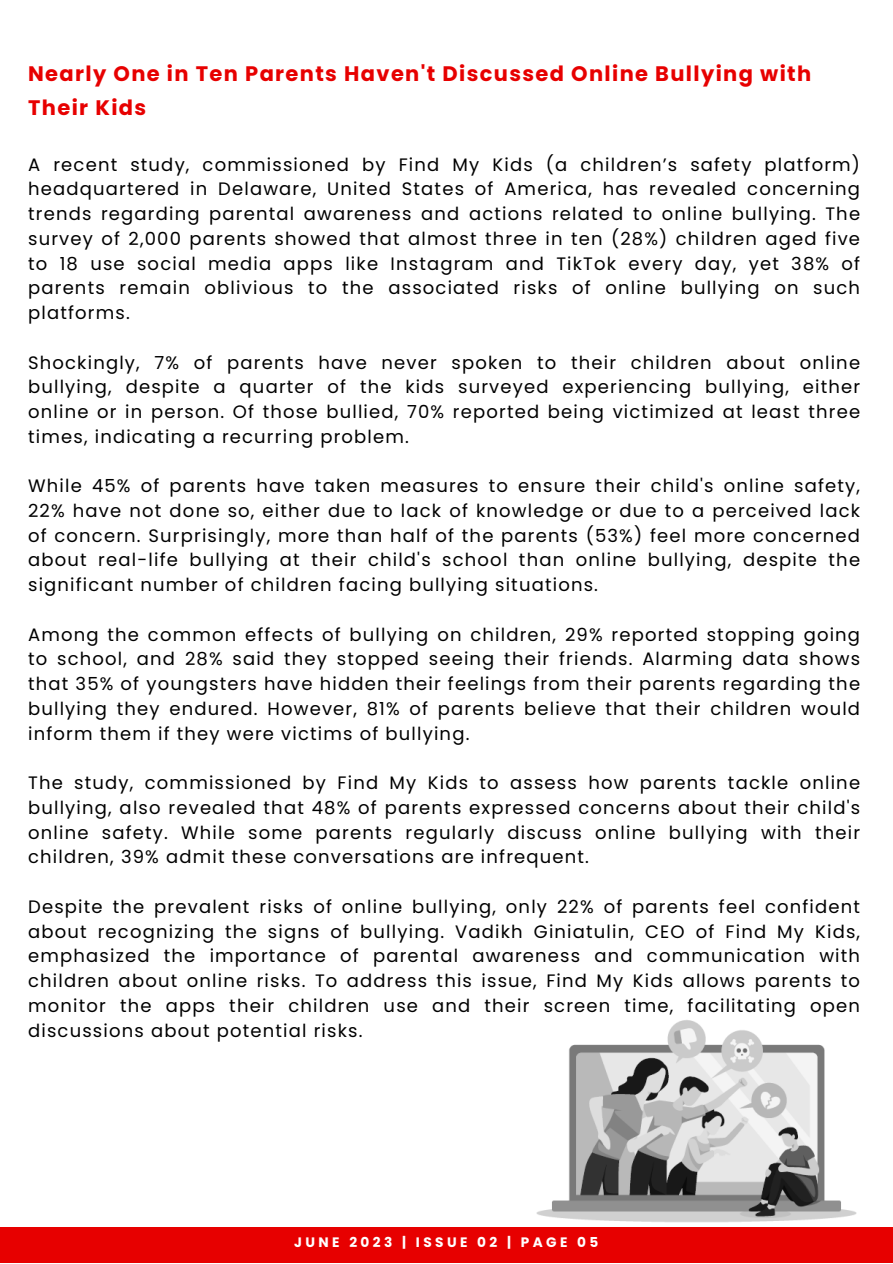
<style>
.page{position:relative;width:893px;height:1264px;background:#fff}
.page>*{position:absolute;margin:0;border:0;box-sizing:border-box;transform-origin:0 0}
.t1{font:700 21px/33.8px "Poppins";letter-spacing:.065em;color:#e70000}
.t2{font:18px/24.8px "Poppins";letter-spacing:.065em;color:#000;text-align:justify}
.t3{font:700 13.65px "Poppins";letter-spacing:.25em;color:#fff}
</style>
<div class="page">
<div style="left:0;top:1227px;width:892px;height:35px;background:#e70000"></div>
<img style="left:536px;top:1020px;width:321px;height:203px">
<p class="t1" style="left:28px;top:57px;width:784px">Nearly One in Ten Parents Haven't Discussed Online Bullying with<br>Their Kids</p>
<p class="t2" style="left:28px;top:152px;width:833px">A recent study, commissioned by Find My Kids (a children’s safety platform) headquartered in Delaware, United States of America, has revealed concerning trends regarding parental awareness and actions related to online bullying. The survey of 2,000 parents showed that almost three in ten (28%) children aged five to 18 use social media apps like Instagram and TikTok every day, yet 38% of parents remain oblivious to the associated risks of online bullying on such platforms.</p>
<p class="t2" style="left:28px;top:350px;width:833px">Shockingly, 7% of parents have never spoken to their children about online bullying, despite a quarter of the kids surveyed experiencing bullying, either online or in person. Of those bullied, 70% reported being victimized at least three times, indicating a recurring problem.</p>
<p class="t2" style="left:28px;top:473px;width:833px">While 45% of parents have taken measures to ensure their child's online safety, 22% have not done so, either due to lack of knowledge or due to a perceived lack of concern. Surprisingly, more than half of the parents (53%) feel more concerned about real-life bullying at their child's school than online bullying, despite the significant number of children facing bullying situations.</p>
<p class="t2" style="left:28px;top:622px;width:833px">Among the common effects of bullying on children, 29% reported stopping going to school, and 28% said they stopped seeing their friends. Alarming data shows that 35% of youngsters have hidden their feelings from their parents regarding the bullying they endured. However, 81% of parents believe that their children would inform them if they were victims of bullying.</p>
<p class="t2" style="left:28px;top:770px;width:833px">The study, commissioned by Find My Kids to assess how parents tackle online bullying, also revealed that 48% of parents expressed concerns about their child's online safety. While some parents regularly discuss online bullying with their children, 39% admit these conversations are infrequent.</p>
<p class="t2" style="left:28px;top:894px;width:833px">Despite the prevalent risks of online bullying, only 22% of parents feel confident about recognizing the signs of bullying. Vadikh Giniatulin, CEO of Find My Kids, emphasized the importance of parental awareness and communication with children about online risks. To address this issue, Find My Kids allows parents to monitor the apps their children use and their screen time, facilitating open discussions about potential risks.</p>
<p class="t3" style="left:294px;top:1232px;width:306px">JUNE 2023 | ISSUE 02 | PAGE 05</p>
</div>
